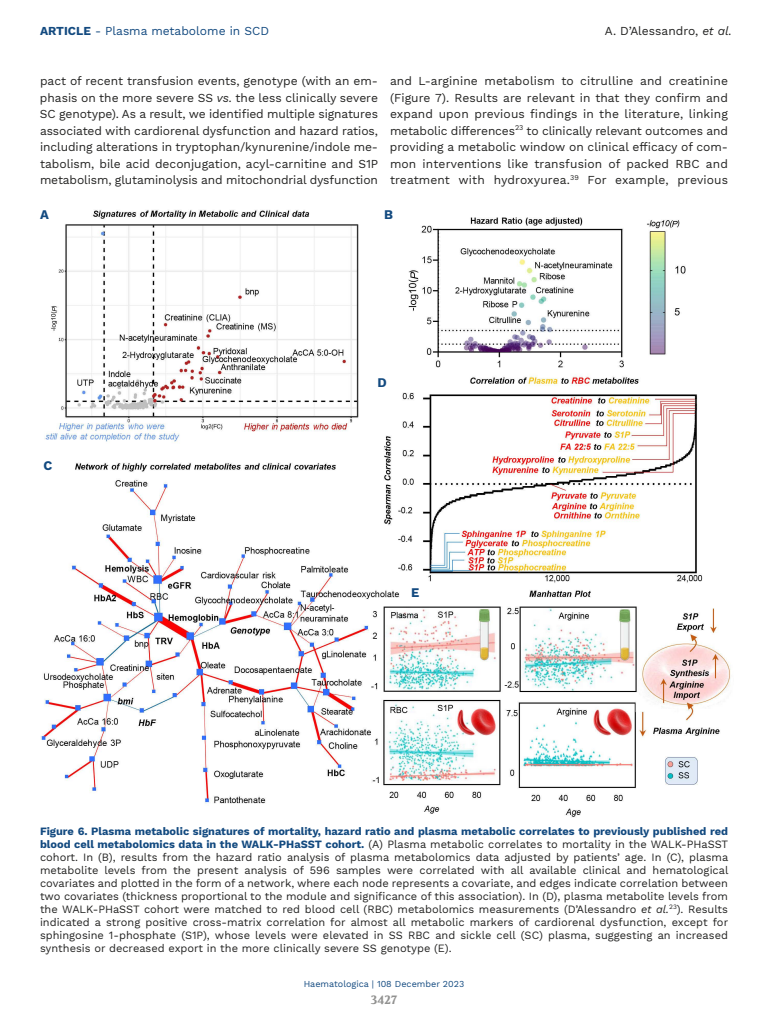
<style>
.page{position:relative;width:768px;height:1024px;background:#fff}
.page>*{position:absolute;margin:0;border:0;box-sizing:border-box;transform-origin:0 0}
.t1{font:700 13px "Work Sans";color:#134a80}
.t2{font:12px/16.5px "Work Sans";letter-spacing:-.01em;color:#222221;text-align:justify}
.t3{font:12px "Work Sans";color:#134a80}
.t4{font:700 12px "Volkhov";color:#919190}
.t5{font:11px/13px "Work Sans";color:#222221;text-align:justify}
.t6{font:9px "Work Sans";color:#134a80}
.s1{font-weight:700}
.s2{font-style:italic}
.s3{font-weight:700;color:#134a80}
</style>
<div class="page">
<img style="left:40px;top:210px;width:691px;height:607px">
<p class="t3" style="left:40px;top:24px;width:231px"><span class="s1">ARTICLE</span> - Plasma metabolome in SCD</p>
<p class="t2" style="left:605px;top:23px;width:129px">A. D’Alessandro, <span class="s2">et al.</span></p>
<p class="t2" style="left:40px;top:73px;width:340px">pact of recent transfusion events, genotype (with an em&shy;phasis on the more severe SS <span class="s2">vs.</span> the less clinically severe SC genotype). As a result, we identified multiple signatures associated with cardiorenal dysfunction and hazard ratios, including alterations in tryptophan/kynurenine/indole me&shy;tabolism, bile acid deconjugation, acyl-carnitine and S1P metabolism, glutaminolysis and mitochondrial dysfunction</p>
<p class="t2" style="left:390px;top:73px;width:340px">and L-arginine metabolism to citrulline and creatinine (Figure 7). Results are relevant in that they confirm and expand upon previous findings in the literature, linking metabolic differences<sup>23</sup> to clinically relevant outcomes and providing a metabolic window on clinical efficacy of com&shy;mon interventions like transfusion of packed RBC and treatment with hydroxyurea.<sup>39</sup> For example, previous</p>
<p class="t1" style="left:40px;top:207px;width:10px">A</p>
<p class="t1" style="left:384px;top:207px;width:10px">B</p>
<p class="t1" style="left:44px;top:458px;width:10px">C</p>
<p class="t1" style="left:377px;top:375px;width:11px">D</p>
<p class="t1" style="left:411px;top:584px;width:10px">E</p>
<p class="t5" style="left:40px;top:825px;width:690px"><span class="s3">Figure 6. Plasma metabolic signatures of mortality, hazard ratio and plasma metabolic correlates to previously published red blood cell metabolomics data in the WALK-PHaSST cohort.</span> (A) Plasma metabolic correlates to mortality in the WALK-PHaSST cohort. In (B), results from the hazard ratio analysis of plasma metabolomics data adjusted by patients’ age. In (C), plasma metabolite levels from the present analysis of 596 samples were correlated with all available clinical and hematological covariates and plotted in the form of a network, where each node represents a covariate, and edges indicate correlation between two covariates (thickness proportional to the module and significance of this association). In (D), plasma metabolite levels from the WALK-PHaSST cohort were matched to red blood cell (RBC) metabolomics measurements (D’Alessandro <span class="s2">et al.</span><sup>23</sup>). Results indicated a strong positive cross-matrix correlation for almost all metabolic markers of cardiorenal dysfunction, except for sphingosine 1-phosphate (S1P), whose levels were elevated in SS RBC and sickle cell (SC) plasma, suggesting an increased synthesis or decreased export in the more clinically severe SS genotype (E).</p>
<p class="t6" style="left:304px;top:978px;width:162px">Haematologica | 108 December 2023</p>
<p class="t4" style="left:371px;top:992px;width:28px">3427</p>
</div>
